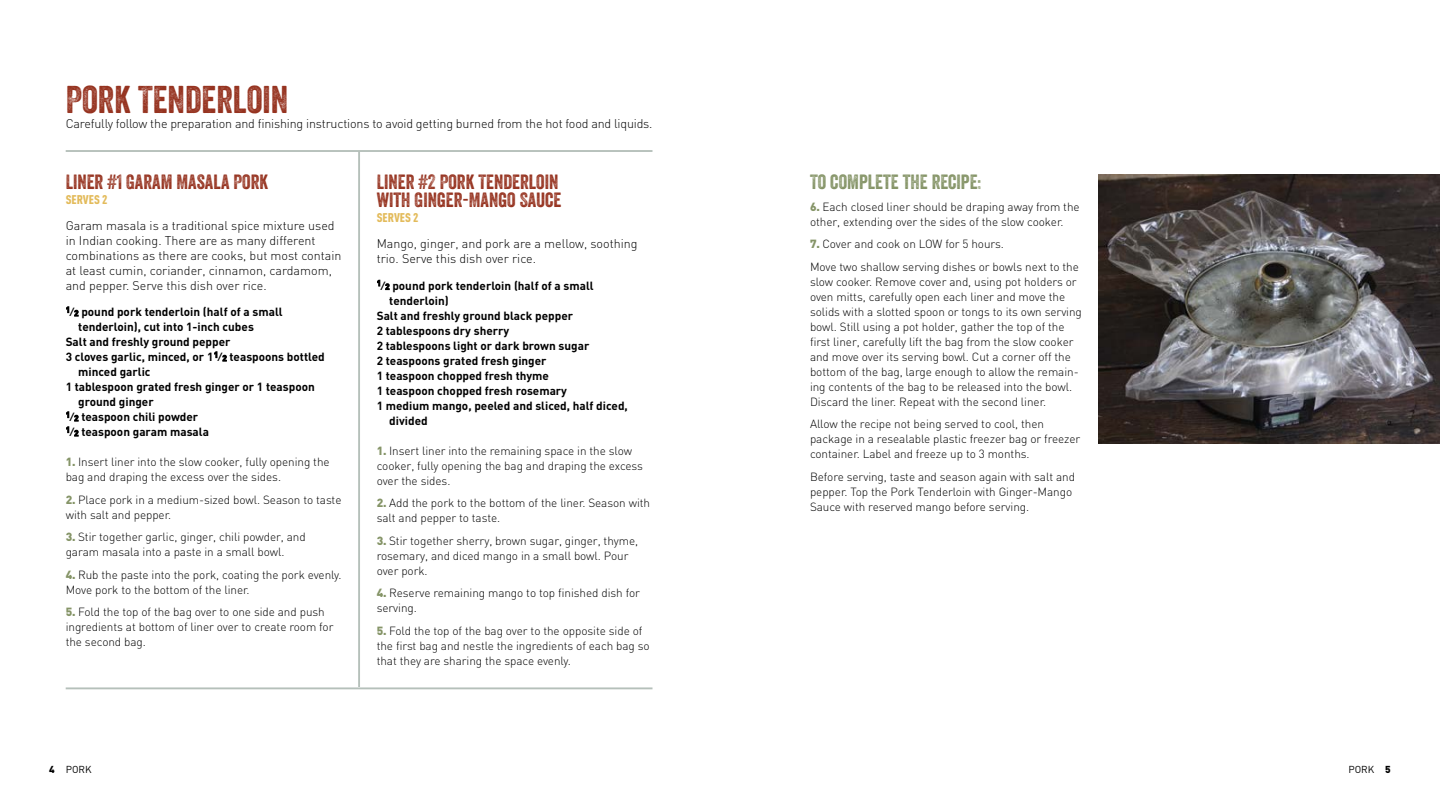
<style>
.page{position:relative;width:1440px;height:810px;background:#fff}
.page>*{position:absolute;margin:0;border:0;box-sizing:border-box;transform-origin:0 0}
.t1{font:37.5px "Veneer Two";color:#963320}
.t2{font:20px/18.5px "Veneer Two";color:#963320}
.t3{font:20px "Veneer Two";color:#859467}
.t4{font:300 12.5px/15px "DIN";color:#000}
.t5{font:900 12.5px "DIN Cond";color:#e3bb5b}
.t6{font:300 11.75px/15px "DIN";letter-spacing:-.005em;color:#000}
.t7{font:700 11.75px "DIN";color:#000}
.t8{font:10px "DIN";color:#000}
.t9{font:900 10px "DIN";color:#000}
.s1{font-size:8.25px}
.s2{font-weight:900;color:#859467}
.s3{font-weight:900}
</style>
<div class="page">
<hr style="left:358px;top:150px;width:2px;height:549px;background:#b5c0ba">
<div style="left:66px;top:688px;width:586px;height:23px;background:#fff"></div>
<hr style="left:66px;top:687px;width:587px;height:2px;background:#b5c0ba">
<svg style="left:378px;top:280px;width:2px;height:6px"></svg>
<svg style="left:386px;top:284px;width:3px;height:6px"></svg>
<svg style="left:67px;top:307px;width:2px;height:6px"></svg>
<svg style="left:75px;top:310px;width:3px;height:6px"></svg>
<svg style="left:215px;top:352px;width:2px;height:6px"></svg>
<svg style="left:223px;top:355px;width:3px;height:6px"></svg>
<svg style="left:67px;top:412px;width:2px;height:6px"></svg>
<svg style="left:75px;top:415px;width:3px;height:6px"></svg>
<svg style="left:67px;top:427px;width:2px;height:6px"></svg>
<svg style="left:75px;top:430px;width:3px;height:6px"></svg>
<hr style="left:66px;top:150px;width:587px;height:2px;background:#b5c0ba">
<img style="left:1099px;top:174px;width:341px;height:270px">
<h1 class="t1" style="left:66px;top:76px;width:224px">PORK TENDERLOIN</h1>
<p class="t4" style="left:66px;top:115px;width:588px">Carefully follow the preparation and finishing instructions to avoid getting burned from the hot food and liquids.</p>
<h2 class="t2" style="left:66px;top:172px;width:204px">LINER #1 GARAM MASALA PORK</h2>
<p class="t5" style="left:66px;top:191px;width:43px">SERVES 2</p>
<p class="t4" style="left:66px;top:217px;width:277px">Garam masala is a traditional spice mixture used in Indian cooking. There are as many different combinations as there are cooks, but most contain at least cumin, coriander, cinnamon, cardamom, and pepper. Serve this dish over rice.</p>
<p class="t7" style="left:66px;top:304px;width:218px"><sup>1</sup>⁄<span class="s1">2</span> pound pork tenderloin (half of a small</p>
<p class="t7" style="left:78px;top:319px;width:177px">tenderloin), cut into 1-inch cubes</p>
<p class="t7" style="left:66px;top:334px;width:166px">Salt and freshly ground pepper</p>
<p class="t7" style="left:66px;top:349px;width:261px">3 cloves garlic, minced, or 1<sup>1</sup>⁄<span class="s1">2</span> teaspoons bottled</p>
<p class="t7" style="left:78px;top:364px;width:74px">minced garlic</p>
<p class="t7" style="left:66px;top:379px;width:251px">1 tablespoon grated fresh ginger or 1 teaspoon</p>
<p class="t7" style="left:78px;top:394px;width:77px">ground ginger</p>
<p class="t7" style="left:66px;top:409px;width:134px"><sup>1</sup>⁄<span class="s1">2</span> teaspoon chili powder</p>
<p class="t7" style="left:66px;top:424px;width:145px"><sup>1</sup>⁄<span class="s1">2</span> teaspoon garam masala</p>
<p class="t6" style="left:66px;top:454px;width:266px"><span class="s2">1.</span> Insert liner into the slow cooker, fully opening the bag and draping the excess over the sides.</p>
<p class="t6" style="left:66px;top:492px;width:277px"><span class="s2">2.</span> Place pork in a medium-sized bowl. Season to taste with salt and pepper.</p>
<p class="t6" style="left:66px;top:529px;width:242px"><span class="s2">3.</span> Stir together garlic, ginger, chili powder, and garam masala into a paste in a small bowl.</p>
<p class="t6" style="left:66px;top:567px;width:277px"><span class="s2">4.</span> Rub the paste into the pork, coating the pork evenly.<br>Move pork to the bottom of the liner.</p>
<p class="t6" style="left:66px;top:604px;width:269px"><span class="s2">5.</span> Fold the top of the bag over to one side and push ingredients at bottom of liner over to create room for the second bag.</p>
<h2 class="t2" style="left:377px;top:172px;width:186px">LINER #2 PORK TENDERLOIN<br>WITH GINGER-MANGO SAUCE</h2>
<p class="t5" style="left:377px;top:210px;width:43px">SERVES 2</p>
<p class="t4" style="left:377px;top:236px;width:262px">Mango, ginger, and pork are a mellow, soothing trio. Serve this dish over rice.</p>
<p class="t7" style="left:377px;top:277px;width:218px"><sup>1</sup>⁄<span class="s1">2</span> pound pork tenderloin (half of a small</p>
<p class="t7" style="left:389px;top:292px;width:61px">tenderloin)</p>
<p class="t7" style="left:377px;top:307px;width:198px">Salt and freshly ground black pepper</p>
<p class="t7" style="left:377px;top:323px;width:134px">2 tablespoons dry sherry</p>
<p class="t7" style="left:377px;top:338px;width:214px">2 tablespoons light or dark brown sugar</p>
<p class="t7" style="left:377px;top:353px;width:171px">2 teaspoons grated fresh ginger</p>
<p class="t7" style="left:377px;top:368px;width:174px">1 teaspoon chopped fresh thyme</p>
<p class="t7" style="left:377px;top:383px;width:192px">1 teaspoon chopped fresh rosemary</p>
<p class="t7" style="left:377px;top:398px;width:253px">1 medium mango, peeled and sliced, half diced,</p>
<p class="t7" style="left:389px;top:413px;width:40px">divided</p>
<p class="t6" style="left:377px;top:442px;width:268px"><span class="s2">1.</span> Insert liner into the remaining space in the slow cooker, fully opening the bag and draping the excess over the sides.</p>
<p class="t6" style="left:377px;top:495px;width:275px"><span class="s2">2.</span> Add the pork to the bottom of the liner. Season with salt and pepper to taste.</p>
<p class="t6" style="left:377px;top:532px;width:263px"><span class="s2">3.</span> Stir together sherry, brown sugar, ginger, thyme, rosemary, and diced mango in a small bowl. Pour over pork.</p>
<p class="t6" style="left:377px;top:585px;width:265px"><span class="s2">4.</span> Reserve remaining mango to top finished dish for serving.</p>
<p class="t6" style="left:377px;top:623px;width:275px"><span class="s2">5.</span> Fold the top of the bag over to the opposite side of the first bag and nestle the ingredients of each bag so that they are sharing the space evenly.</p>
<h2 class="t3" style="left:810px;top:169px;width:173px">TO COMPLETE THE RECIPE:</h2>
<p class="t6" style="left:810px;top:199px;width:271px"><span class="s2">6.</span> Each closed liner should be draping away from the other, extending over the sides of the slow cooker.</p>
<p class="t6" style="left:810px;top:232px;width:270px;line-height:22.5px"><span class="s2">7.</span> Cover and cook on LOW for 5 hours.<br>Move two shallow serving dishes or bowls next to the</p>
<p class="t6" style="left:810px;top:274px;width:274px">slow cooker. Remove cover and, using pot holders or oven mitts, carefully open each liner and move the solids with a slotted spoon or tongs to its own serving bowl. Still using a pot holder, gather the top of the first liner, carefully lift the bag from the slow cooker and move over its serving bowl. Cut a corner off the bottom of the bag, large enough to allow the remain&shy;ing contents of the bag to be released into the bowl.<br>Discard the liner. Repeat with the second liner.</p>
<p class="t6" style="left:810px;top:416px;width:272px">Allow the recipe not being served to cool, then package in a resealable plastic freezer bag or freezer container. Label and freeze up to 3 months.</p>
<p class="t6" style="left:810px;top:469px;width:267px">Before serving, taste and season again with salt and pepper. Top the Pork Tenderloin with Ginger-Mango<br>Sauce with reserved mango before serving.</p>
<p class="t8" style="left:49px;top:764px;width:44px"><span class="s3">4</span> PORK</p>
<p class="t9" style="left:1385px;top:763px;width:7px">5</p>
<p class="t8" style="left:1348px;top:764px;width:27px">PORK</p>
</div>
